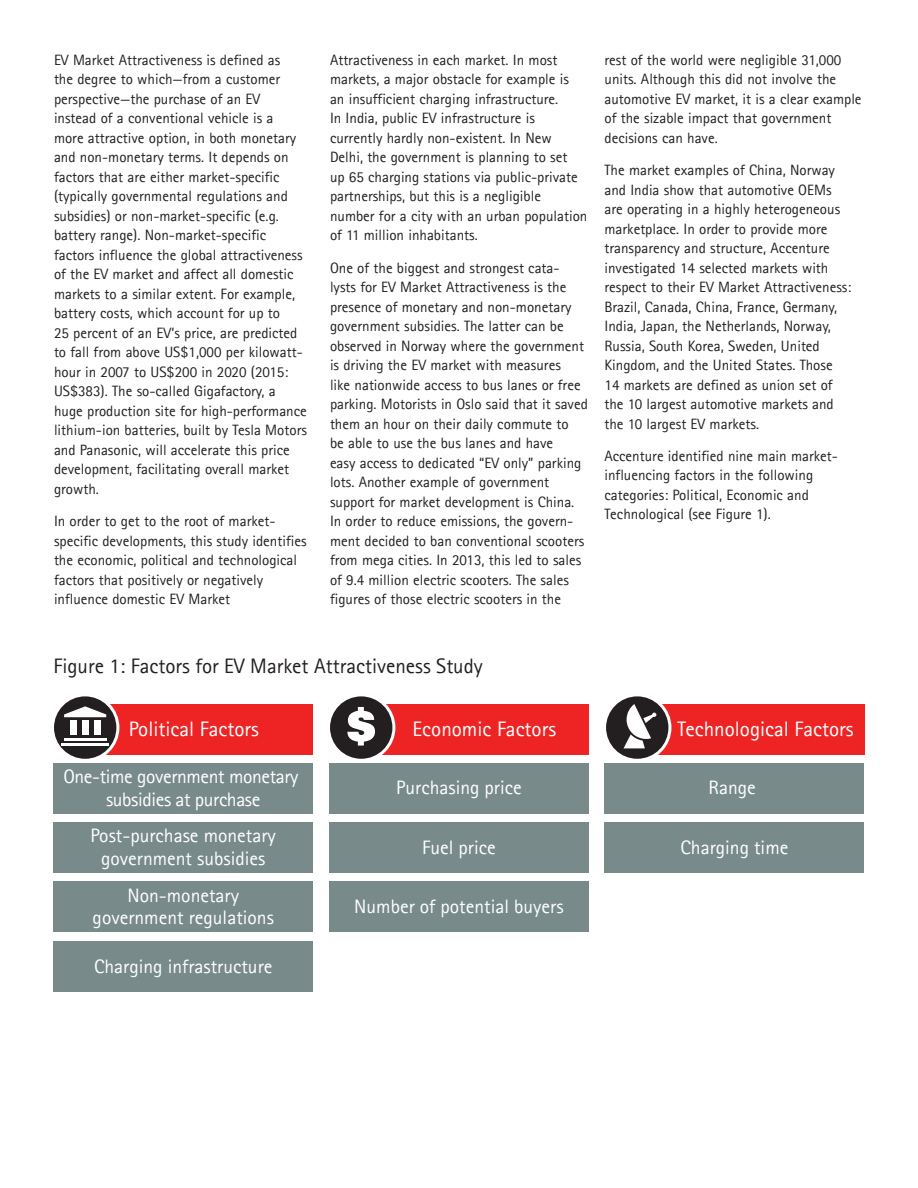
<style>
.page{position:relative;width:918px;height:1188px;background:#fff}
.page>*{position:absolute;margin:0;border:0;box-sizing:border-box;transform-origin:0 0}
.t1{font:21px "Rotis Sans Seriffor ACN";color:#fff}
.t2{font:21px "Rotis Sans Seriffor ACN";color:#231f20}
.t3{font:19.5px/22.5px "Rotis Sans Seriffor ACN";color:#fff;text-align:center}
.t4{font:19.5px/22.5px "Rotis Sans Seriffor ACN";letter-spacing:-.02em;color:#fff;text-align:center}
.F1-10_13_Body_Text{font:15px/19.5px "Rotis Sans Seriffor ACN";color:#231f20}
</style>
<div class="page">
<div style="left:84px;top:704px;width:229px;height:50px;background:#ee2424"></div>
<div style="left:360px;top:704px;width:229px;height:50px;background:#ee2424"></div>
<div style="left:329px;top:763px;width:260px;height:50px;background:#788a8a"></div>
<div style="left:605px;top:763px;width:259px;height:50px;background:#788a8a"></div>
<div style="left:53px;top:763px;width:260px;height:50px;background:#788a8a"></div>
<div style="left:329px;top:823px;width:260px;height:50px;background:#788a8a"></div>
<div style="left:605px;top:823px;width:259px;height:50px;background:#788a8a"></div>
<div style="left:53px;top:823px;width:260px;height:50px;background:#788a8a"></div>
<div style="left:329px;top:882px;width:260px;height:50px;background:#788a8a"></div>
<div style="left:53px;top:882px;width:260px;height:50px;background:#788a8a"></div>
<div style="left:53px;top:941px;width:260px;height:50px;background:#788a8a"></div>
<div style="left:636px;top:704px;width:229px;height:50px;background:#ee2424"></div>
<div style="left:329px;top:695px;width:65px;height:65px;background:#231f20;border-radius:50%"></div>
<div style="left:327px;top:693px;width:68px;height:69px;border:3px solid #fff;border-radius:50%"></div>
<svg style="left:347px;top:707px;width:28px;height:39px"></svg>
<div style="left:53px;top:695px;width:65px;height:65px;background:#231f20;border-radius:50%"></div>
<div style="left:51px;top:693px;width:68px;height:69px;border:3px solid #fff;border-radius:50%"></div>
<hr style="left:61px;top:743px;width:48px;height:3px;background:#fff">
<hr style="left:64px;top:738px;width:42px;height:3px;background:#fff">
<svg style="left:64px;top:706px;width:42px;height:11px"></svg>
<div style="left:70px;top:720px;width:7px;height:15px;background:#fff"></div>
<div style="left:82px;top:720px;width:7px;height:15px;background:#fff"></div>
<div style="left:94px;top:720px;width:7px;height:15px;background:#fff"></div>
<div style="left:605px;top:695px;width:65px;height:65px;background:#231f20;border-radius:50%"></div>
<div style="left:603px;top:693px;width:68px;height:69px;border:3px solid #fff;border-radius:50%"></div>
<svg style="left:624px;top:704px;width:32px;height:44px"></svg>
<p class="F1-10_13_Body_Text" style="left:54px;top:50px;width:254px">EV Market Attractiveness is defined as<br>the degree to which—from a customer perspective—the purchase of an EV<br>instead of a conventional vehicle is a more attractive option, in both monetary and non-monetary terms. It depends on factors that are either market-specific (typically governmental regulations and subsidies) or non-market-specific (e.g. battery range). Non-market-specific factors influence the global attractiveness of the EV market and affect all domestic markets to a similar extent. For example, battery costs, which account for up to<br>25 percent of an EV’s price, are predicted to fall from above US$1,000 per kilowatt&shy;hour in 2007 to US$200 in 2020 (2015:<br>US$383). The so-called Gigafactory, a huge production site for high-performance lithium-ion batteries, built by Tesla Motors and Panasonic, will accelerate this price development, facilitating overall market growth.</p>
<p class="F1-10_13_Body_Text" style="left:54px;top:511px;width:254px">In order to get to the root of market&shy;specific developments, this study identifies the economic, political and technological factors that positively or negatively influence domestic EV Market</p>
<p class="F1-10_13_Body_Text" style="left:330px;top:50px;width:259px">Attractiveness in each market. In most markets, a major obstacle for example is<br>an insufficient charging infrastructure.<br>In India, public EV infrastructure is currently hardly non-existent. In New Delhi, the government is planning to set<br>up 65 charging stations via public-private partnerships, but this is a negligible number for a city with an urban population of 11 million inhabitants.</p>
<p class="F1-10_13_Body_Text" style="left:330px;top:258px;width:259px">One of the biggest and strongest cata&shy;lysts for EV Market Attractiveness is the presence of monetary and non-monetary government subsidies. The latter can be observed in Norway where the government is driving the EV market with measures<br>like nationwide access to bus lanes or free parking. Motorists in Oslo said that it saved them an hour on their daily commute to<br>be able to use the bus lanes and have<br>easy access to dedicated “EV only” parking lots. Another example of government support for market development is China.<br>In order to reduce emissions, the govern&shy;ment decided to ban conventional scooters from mega cities. In 2013, this led to sales of 9.4 million electric scooters. The sales figures of those electric scooters in the</p>
<p class="F1-10_13_Body_Text" style="left:604px;top:50px;width:259px">rest of the world were negligible 31,000 units. Although this did not involve the automotive EV market, it is a clear example of the sizable impact that government decisions can have.</p>
<p class="F1-10_13_Body_Text" style="left:604px;top:160px;width:248px">The market examples of China, Norway and India show that automotive OEMs are operating in a highly heterogeneous marketplace. In order to provide more transparency and structure, Accenture investigated 14 selected markets with respect to their EV Market Attractiveness:<br>Brazil, Canada, China, France, Germany, India, Japan, the Netherlands, Norway, Russia, South Korea, Sweden, United Kingdom, and the United States. Those 14 markets are defined as union set of the 10 largest automotive markets and the 10 largest EV markets.</p>
<p class="F1-10_13_Body_Text" style="left:604px;top:446px;width:235px">Accenture identified nine main market&shy;influencing factors in the following categories: Political, Economic and Technological (see Figure 1).</p>
<p class="t2" style="left:53px;top:653px;width:431px">Figure 1: Factors for EV Market Attractiveness Study</p>
<p class="t1" style="left:129px;top:716px;width:131px">Political Factors</p>
<p class="t4" style="left:63px;top:765px;width:237px">One-time government monetary subsidies at purchase</p>
<p class="t3" style="left:91px;top:825px;width:187px">Post-purchase monetary government subsidies</p>
<p class="t3" style="left:93px;top:884px;width:183px">Non-monetary government regulations</p>
<p class="t3" style="left:94px;top:955px;width:180px">Charging infrastructure</p>
<p class="t1" style="left:413px;top:716px;width:145px">Economic Factors</p>
<p class="t3" style="left:396px;top:777px;width:127px">Purchasing price</p>
<p class="t3" style="left:422px;top:836px;width:75px">Fuel price</p>
<p class="t3" style="left:354px;top:895px;width:211px">Number of potential buyers</p>
<p class="t1" style="left:677px;top:716px;width:178px">Technological Factors</p>
<p class="t3" style="left:709px;top:777px;width:49px">Range</p>
<p class="t3" style="left:680px;top:836px;width:110px">Charging time</p>
</div>
